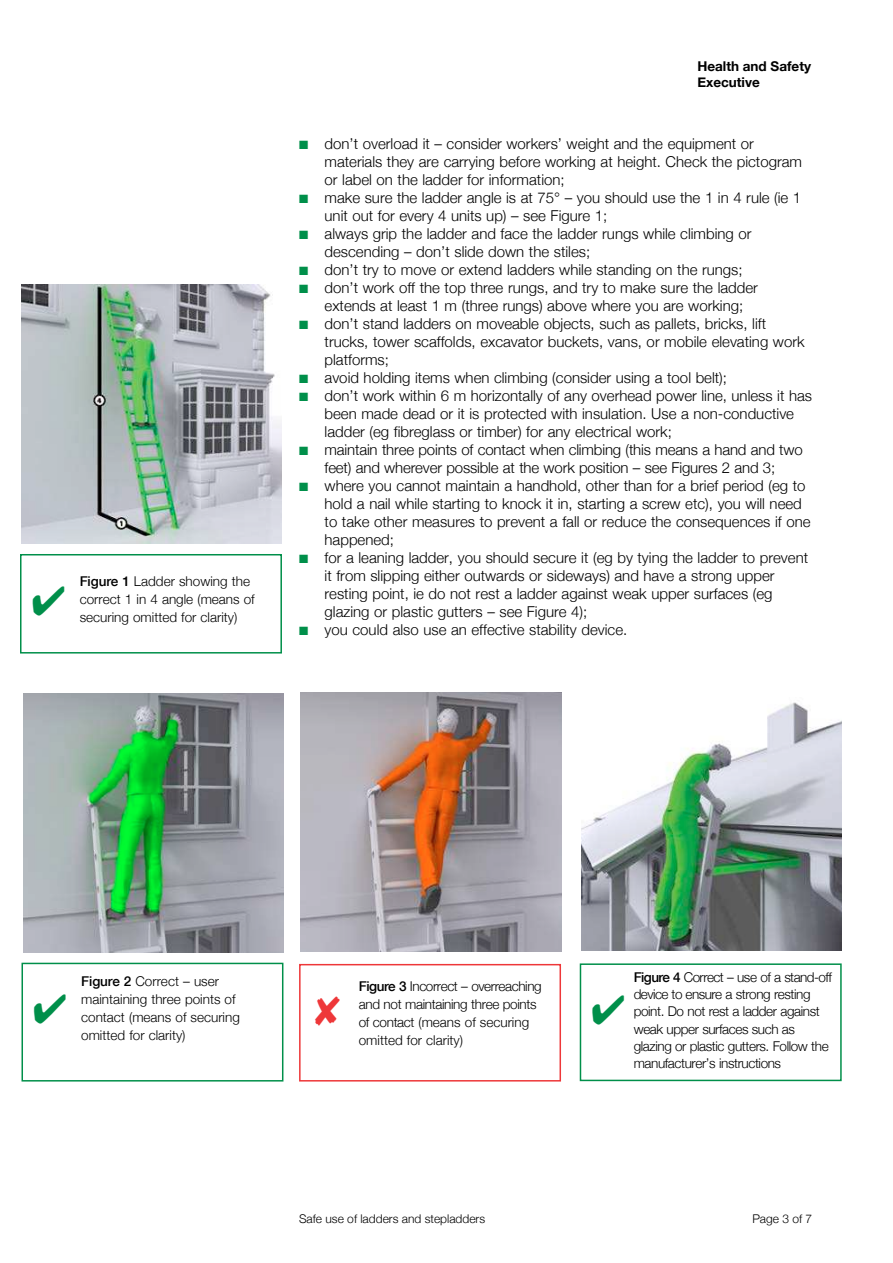
<style>
.page{position:relative;width:893px;height:1263px;background:#fff}
.page>*{position:absolute;margin:0;border:0;box-sizing:border-box;transform-origin:0 0}
.t1{font:300 15px/18px "Helvetica Neue";color:#000}
.t2{font:300 13.5px/17.2px "Helvetica Neue";letter-spacing:-.025em;color:#000}
.t3{font:300 13.5px/18px "Helvetica Neue";color:#000}
.t4{font:700 13.5px/15.8px "Helvetica Neue";color:#000}
.t5{font:300 12px "Helvetica Neue";color:#000}
.s1{font-weight:500}
.s2{color:#008f4a}
</style>
<div class="page">
<img style="left:22px;top:285px;width:260px;height:259px">
<div style="left:20px;top:554px;width:262px;height:99px;border:2px solid #008f4a"></div>
<img style="left:23px;top:693px;width:260px;height:259px">
<div style="left:22px;top:963px;width:261px;height:118px;border:2px solid #008f4a"></div>
<img style="left:301px;top:692px;width:260px;height:259px">
<div style="left:299px;top:964px;width:262px;height:117px;border:2px solid #ee3739"></div>
<img style="left:581px;top:702px;width:261px;height:249px">
<div style="left:580px;top:963px;width:262px;height:118px;border:2px solid #008f4a"></div>
<p class="t3" style="left:80px;top:574px;width:177px"><span class="s1">Figure 1</span> Ladder showing the correct 1 in 4 angle (means of</p>
<p class="t3" style="left:31px;top:610px;width:207px"><sup>✔</sup> securing omitted for clarity)</p>
<p class="t4" style="left:697px;top:60px;width:115px">Health and Safety<br>Executive</p>
<p class="t1" style="left:325px;top:136px;width:479px;text-indent:-26px"><span class="s2">■</span> don’t overload it – consider workers’ weight and the equipment or materials they are carrying before working at height. Check the pictogram or label on the ladder for information;</p>
<p class="t1" style="left:325px;top:188px;width:478px;text-indent:-26px"><span class="s2">■</span> make sure the ladder angle is at 75° – you should use the 1 in 4 rule (ie 1 unit out for every 4 units up) – see Figure 1;</p>
<p class="t1" style="left:325px;top:226px;width:428px;text-indent:-26px"><span class="s2">■</span> always grip the ladder and face the ladder rungs while climbing or descending – don’t slide down the stiles;</p>
<p class="t1" style="left:299px;top:262px;width:445px"><span class="s2">■</span> don’t try to move or extend ladders while standing on the rungs;</p>
<p class="t1" style="left:325px;top:280px;width:435px;text-indent:-26px"><span class="s2">■</span> don’t work off the top three rungs, and try to make sure the ladder extends at least 1 m (three rungs) above where you are working;</p>
<p class="t1" style="left:325px;top:316px;width:482px;text-indent:-26px"><span class="s2">■</span> don’t stand ladders on moveable objects, such as pallets, bricks, lift trucks, tower scaffolds, excavator buckets, vans, or mobile elevating work platforms;</p>
<p class="t1" style="left:299px;top:370px;width:429px"><span class="s2">■</span> avoid holding items when climbing (consider using a tool belt);</p>
<p class="t1" style="left:325px;top:388px;width:489px;text-indent:-26px"><span class="s2">■</span> don’t work within 6 m horizontally of any overhead power line, unless it has been made dead or it is protected with insulation. Use a non-conductive ladder (eg fibreglass or timber) for any electrical work;</p>
<p class="t1" style="left:299px;top:442px;width:505px;text-align:center"><span class="s2">■</span> maintain three points of contact when climbing (this means a hand and two feet) and wherever possible at the work position – see Figures 2 and 3;</p>
<p class="t1" style="left:325px;top:478px;width:487px;text-indent:-26px"><span class="s2">■</span> where you cannot maintain a handhold, other than for a brief period (eg to hold a nail while starting to knock it in, starting a screw etc), you will need to take other measures to prevent a fall or reduce the consequences if one happened;</p>
<p class="t1" style="left:325px;top:550px;width:485px;text-indent:-26px"><span class="s2">■</span> for a leaning ladder, you should secure it (eg by tying the ladder to prevent it from slipping either outwards or sideways) and have a strong upper resting point, ie do not rest a ladder against weak upper surfaces (eg glazing or plastic gutters – see Figure 4);</p>
<p class="t1" style="left:299px;top:622px;width:330px"><span class="s2">■</span> you could also use an effective stability device.</p>
<p class="t3" style="left:81px;top:973px;width:160px"><span class="s1">Figure 2</span> Correct – user maintaining three points of contact (means of securing omitted for clarity)</p>
<p class="t2" style="left:359px;top:978px;width:184px;line-height:18px"><span class="s1">Figure 3</span> Incorrect – overreaching and not maintaining three points of contact (means of securing omitted for clarity)</p>
<p class="t2" style="left:634px;top:970px;width:200px"><span class="s1">Figure 4</span> Correct – use of a stand-off device to ensure a strong resting point. Do not rest a ladder against weak upper surfaces such as glazing or plastic gutters. Follow the manufacturer’s instructions</p>
<p class="t5" style="left:299px;top:1214px;width:188px">Safe use of ladders and stepladders</p>
<p class="t5" style="left:752px;top:1214px;width:61px">Page 3 of 7</p>
</div>
